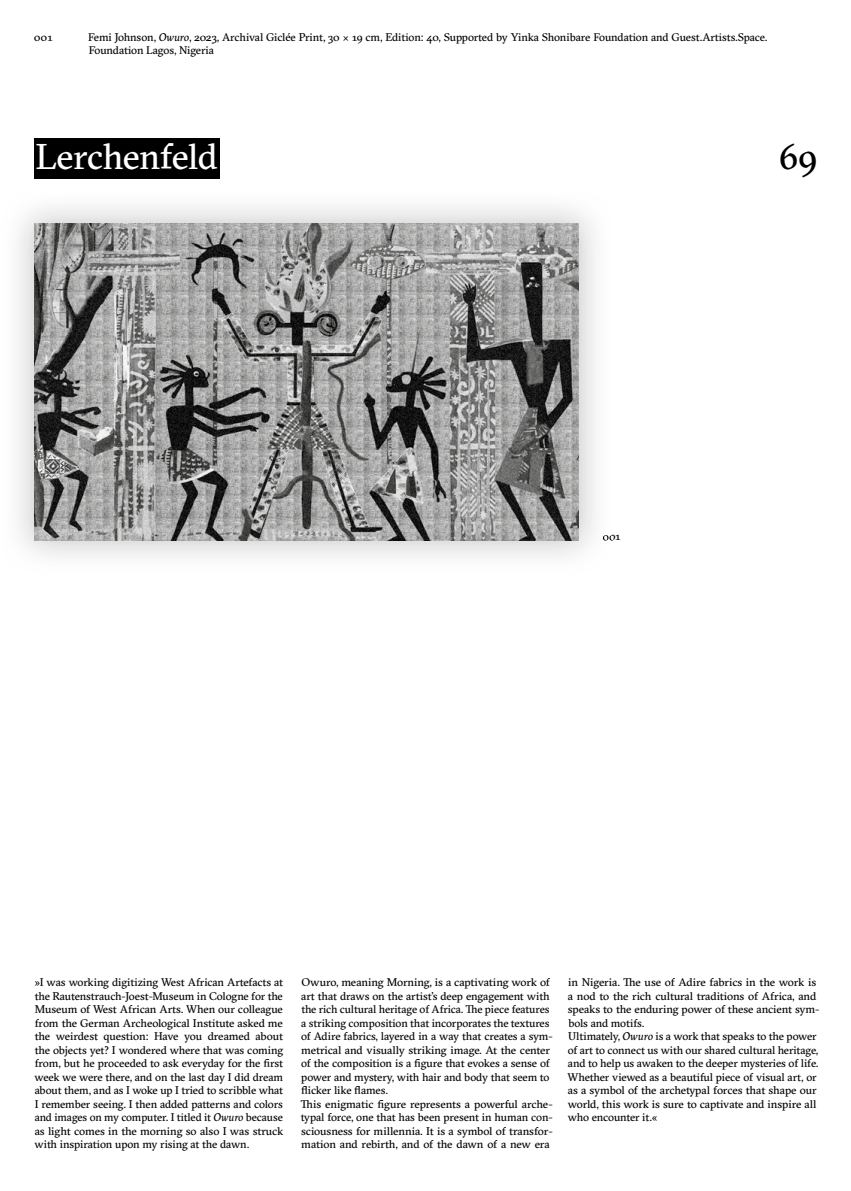
<style>
.page{position:relative;width:851px;height:1191px;background:#fff}
.page>*{position:absolute;margin:0;border:0;box-sizing:border-box;transform-origin:0 0}
.t1{font:36px "GT Sectra";letter-spacing:-.02em;color:#fff}
.t2{font:36px "GT Sectra";color:#000}
.t3{font:11.1px/13.5px "GT Sectra";letter-spacing:-.01em;color:#000}
.s1{font-style:italic}
</style>
<div class="page">
<div style="left:34px;top:138px;width:185px;height:41px;background:#000"></div>
<img style="left:18px;top:207px;width:594px;height:350px">
<svg style="left:602px;top:535px;width:10px;height:5px"></svg>
<img style="left:34px;top:223px;width:544px;height:317px">
<p class="t3" style="left:34px;top:30px;width:22px">001</p>
<p class="t3" style="left:88px;top:30px;width:680px">Femi Johnson, <span class="s1">Owuro</span>, 2023, Archival Giclée Print, 30 x 19 cm, Edition: 40, Supported by Yinka Shonibare Foundation and Guest.Artists.Space.<br>Foundation Lagos, Nigeria</p>
<h1 class="t1" style="left:36px;top:134px;width:184px">Lerchenfeld</h1>
<h1 class="t2" style="left:778px;top:134px;width:40px">69</h1>
<p class="t3" style="left:602px;top:530px;width:19px">001</p>
<p class="t3" style="left:35px;top:975px;width:250px;text-align:justify">»I was working digitizing West African Artefacts at the Rautenstrauch-Joest-Museum in Cologne for the Museum of West African Arts. When our colleague from the German Archeological Institute asked me the weirdest question: Have you dreamed about the objects yet? I wondered where that was coming from, but he proceeded to ask everyday for the first week we were there, and on the last day I did dream about them, and as I woke up I tried to scribble what I remember seeing. I then added patterns and colors and images on my computer. I titled it <span class="s1">Owuro</span> because as light comes in the morning so also I was struck with inspiration upon my rising at the dawn.</p>
<p class="t3" style="left:301px;top:975px;width:253px">Owuro, meaning Morning, is a captivating work of art that draws on the artist’s deep engagement with the rich cultural heritage of Africa. The piece features a striking composition that incorporates the textures of Adire fabrics, layered in a way that creates a sym&shy;metrical and visually striking image. At the center of the composition is a figure that evokes a sense of power and mystery, with hair and body that seem to flicker like flames.<br>This enigmatic figure represents a powerful arche&shy;typal force, one that has been present in human con&shy;sciousness for millennia. It is a symbol of transfor&shy;mation and rebirth, and of the dawn of a new era</p>
<p class="t3" style="left:567px;top:975px;width:253px">in Nigeria. The use of Adire fabrics in the work is a nod to the rich cultural traditions of Africa, and speaks to the enduring power of these ancient sym&shy;bols and motifs.<br>Ultimately, <span class="s1">Owuro</span> is a work that speaks to the power of art to connect us with our shared cultural heritage, and to help us awaken to the deeper mysteries of life.<br>Whether viewed as a beautiful piece of visual art, or as a symbol of the archetypal forces that shape our world, this work is sure to captivate and inspire all who encounter it.«</p>
</div>
